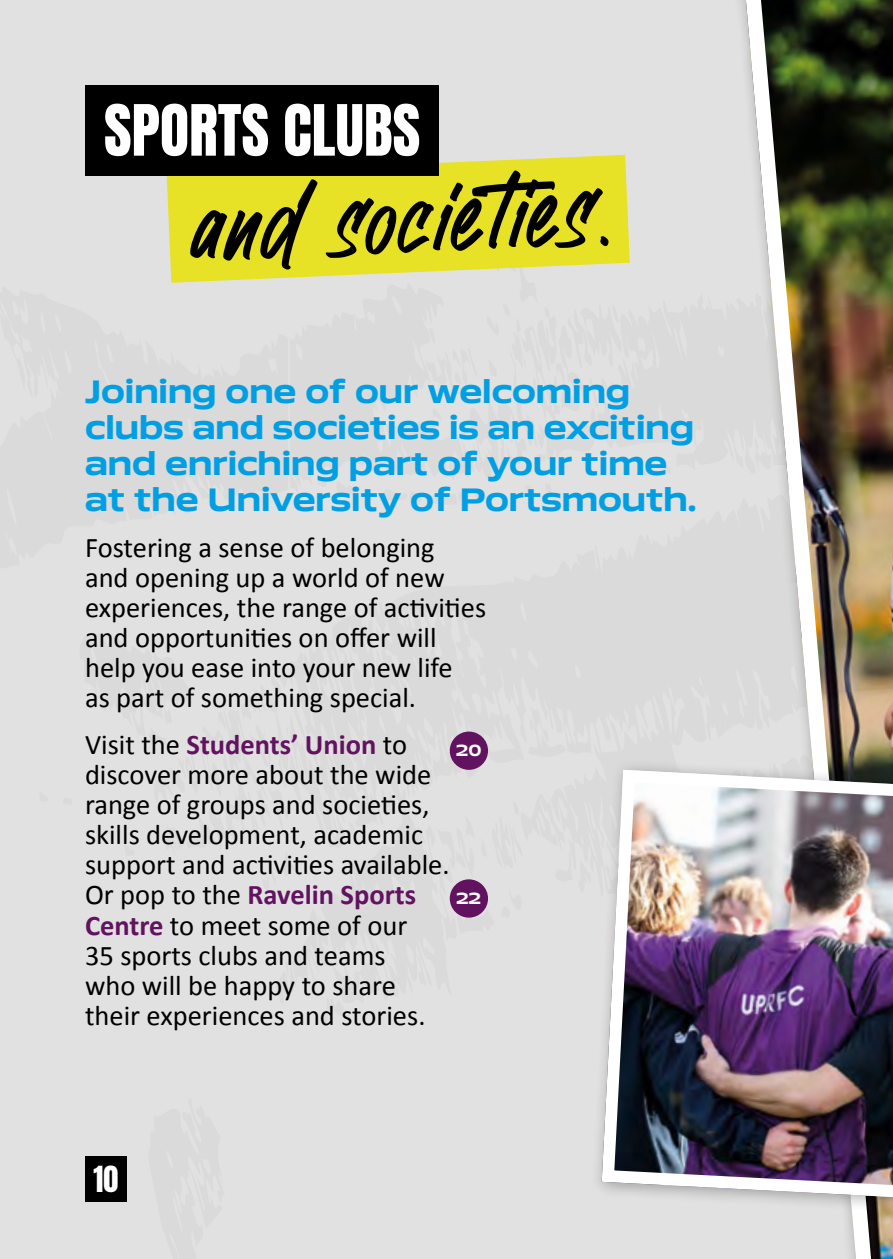
<style>
.page{position:relative;width:893px;height:1259px;background:#e1e1e1}
.page>*{position:absolute;margin:0;border:0;box-sizing:border-box;transform-origin:0 0}
.t1{font:120px "Garsimon Marker";color:#000}
.t2{font:60px "Anton";color:#fff}
.t3{font:700 30px/36px "Aero";color:#009fe3}
.t4{font:30px "Anton";color:#fff}
.t5{font:28.5px/30px "Calibri";color:#000}
.t6{font:700 15px "Aero";color:#fff}
.s1{font-weight:700;color:#621360}
</style>
<div class="page">
<svg style="left:167px;top:155px;width:463px;height:128px;background:#e7e13a"></svg>
<div style="left:450px;top:731px;width:38px;height:39px;background:#621360;border-radius:50%"></div>
<div style="left:450px;top:879px;width:38px;height:38px;background:#621360;border-radius:50%"></div>
<div style="left:86px;top:85px;width:353px;height:91px;background:#000"></div>
<img style="left:741px;top:0;width:152px;height:1259px">
<div style="left:592px;top:760px;width:301px;height:469px;background:#000;opacity:.3"></div>
<img style="left:595px;top:763px;width:298px;height:456px">
<div style="left:85px;top:1156px;width:42px;height:46px;background:#000"></div>
<h2 class="t2" style="left:104px;top:100px;width:318px">SPORTS CLUBS</h2>
<h1 class="t1" style="left:188px;top:180px;width:434px;rotate:-3deg">and societies.</h1>
<p class="t3" style="left:85px;top:373px;width:613px">Joining one of our welcoming clubs and societies is an exciting and enriching part of your time at the University of Portsmouth.</p>
<p class="t5" style="left:85px;top:531px;width:403px">Fostering a sense of belonging<br>and opening up a world of new experiences, the range of activities and opportunities on offer will help you ease into your new life<br>as part of something special.</p>
<p class="t5" style="left:85px;top:728px;width:366px">Visit the <span class="s1">Students’ Union</span> to discover more about the wide range of groups and societies, skills development, academic support and activities available.<br>Or pop to the <span class="s1">Ravelin Sports<br>Centre</span> to meet some of our<br>35 sports clubs and teams<br>who will be happy to share their experiences and stories.</p>
<p class="t6" style="left:456px;top:741px;width:27px">20</p>
<p class="t6" style="left:456px;top:889px;width:27px">22</p>
<p class="t4" style="left:94px;top:1164px;width:26px">10</p>
</div>
